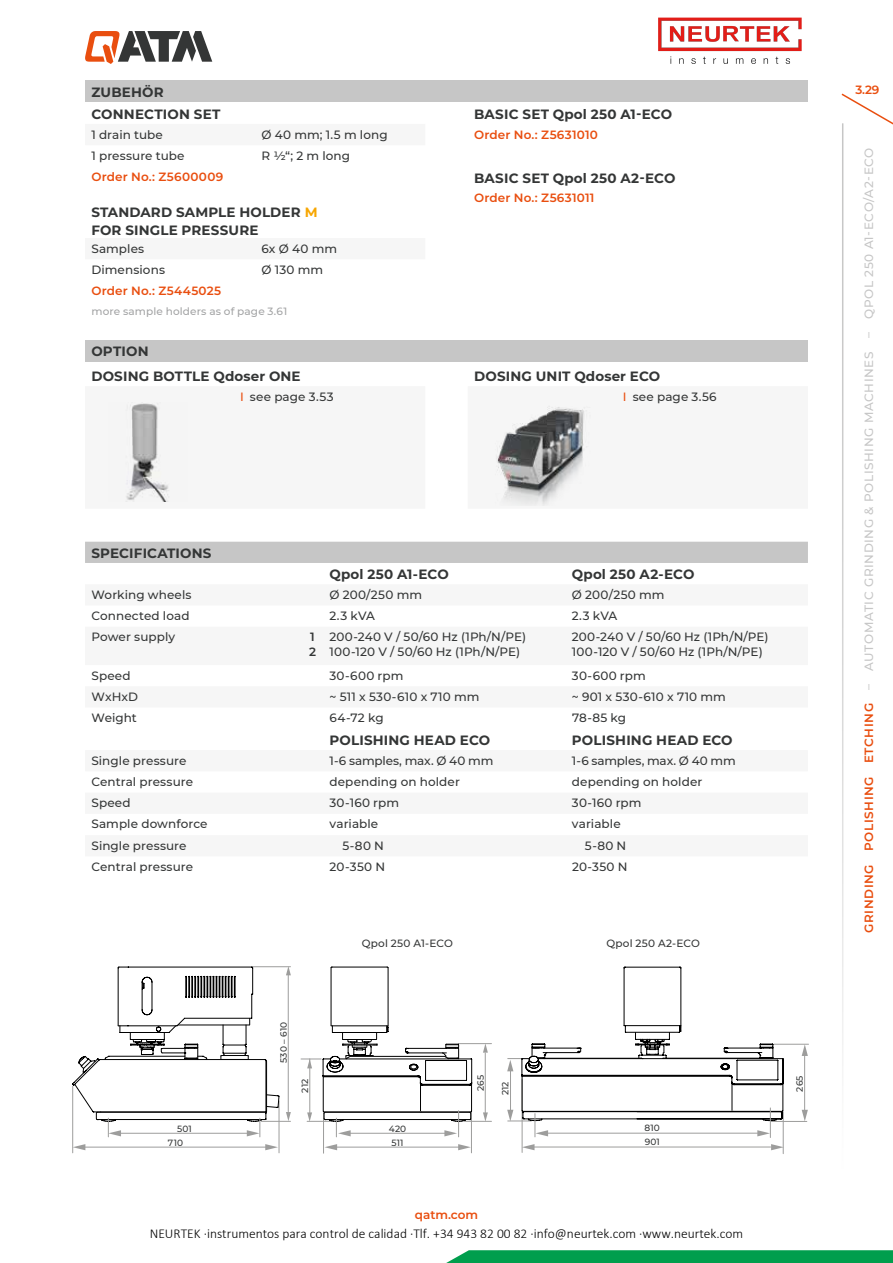
<style>
.page{position:relative;width:893px;height:1263px;background:#fff}
.page>*{position:absolute;margin:0;border:0;box-sizing:border-box;transform-origin:0 0}
.t1{font:700 13.5px/18px "Montserrat";letter-spacing:.015em;color:#343636}
.t2{font:300 13.5px "Calibri";color:#000}
.t3{font:500 12px/15px "Montserrat";letter-spacing:.01em;color:#343636}
.t4{font:500 12px "Montserrat";letter-spacing:.05em;color:#c6c6c6}
.t5{font:600 12px "Montserrat";letter-spacing:.02em;color:#e94e0f}
.t6{font:500 12px "Montserrat";letter-spacing:-.01em;color:#343636}
.t7{font:600 12px/15px "Montserrat";color:#343636}
.t8{font:500 10.5px "Montserrat";letter-spacing:.015em;color:#a3a4a5}
.t9{font:500 10.5px "Montserrat";letter-spacing:.02em;color:#343636}
.t10{font:500 9px "Montserrat";letter-spacing:.015em;color:#343636}
.s1{color:#f7a600}
.s2{color:#e94e0f}
.s3{font-weight:600;color:#e94e0f}
</style>
<div class="page">
<svg style="left:841px;top:93px;width:52px;height:39px"></svg>
<svg style="left:446px;top:1250px;width:447px;height:13px;background:#0ba254"></svg>
<hr style="left:842px;top:123px;width:1px;height:1054px;background:#fff">
<svg style="left:85px;top:31px;width:127px;height:33px"></svg>
<div style="left:85px;top:340px;width:723px;height:21px;background:#c6c6c6"></div>
<img style="left:125px;top:402px;width:45px;height:99px">
<div style="left:85px;top:542px;width:723px;height:21px;background:#c6c6c6"></div>
<img style="left:495px;top:405px;width:96px;height:101px">
<hr style="left:72px;top:1086px;width:1px;height:67px;background:#9d9d9c">
<hr style="left:279px;top:1101px;width:1px;height:52px;background:#9d9d9c">
<hr style="left:81px;top:1147px;width:189px;height:1px;background:#9d9d9c">
<svg style="left:265px;top:1144px;width:13px;height:6px"></svg>
<svg style="left:73px;top:1144px;width:12px;height:6px"></svg>
<svg style="left:72px;top:966px;width:219px;height:171px"></svg>
<hr style="left:323px;top:1113px;width:1px;height:40px;background:#9d9d9c">
<hr style="left:471px;top:1111px;width:1px;height:42px;background:#9d9d9c">
<hr style="left:333px;top:1147px;width:129px;height:1px;background:#9d9d9c">
<svg style="left:458px;top:1144px;width:13px;height:6px"></svg>
<svg style="left:324px;top:1144px;width:13px;height:6px"></svg>
<svg style="left:301px;top:966px;width:190px;height:171px"></svg>
<hr style="left:534px;top:1147px;width:237px;height:1px;background:#9d9d9c">
<svg style="left:771px;top:1144px;width:12px;height:6px"></svg>
<svg style="left:523px;top:1144px;width:11px;height:6px"></svg>
<hr style="left:783px;top:1112px;width:1px;height:42px;background:#9d9d9c">
<hr style="left:522px;top:1079px;width:1px;height:73px;background:#9d9d9c">
<hr style="left:771px;top:1121px;width:36px;height:1px;background:#9d9d9c">
<hr style="left:774px;top:1044px;width:34px;height:1px;background:#9d9d9c">
<hr style="left:804px;top:1055px;width:1px;height:57px;background:#9d9d9c">
<svg style="left:802px;top:1110px;width:6px;height:11px"></svg>
<svg style="left:802px;top:1044px;width:6px;height:12px"></svg>
<svg style="left:507px;top:966px;width:277px;height:171px"></svg>
<div style="left:85px;top:81px;width:723px;height:21px;background:#c6c6c6"></div>
<img style="left:658px;top:17px;width:144px;height:47px">
<p class="t1" style="left:91px;top:82px;width:74px">ZUBEHÖR</p>
<p class="t1" style="left:91px;top:104px;width:130px">CONNECTION SET</p>
<p class="t3" style="left:91px;top:126px;width:73px">1 drain tube</p>
<p class="t3" style="left:261px;top:126px;width:128px">Ø 40 mm; 1.5 m long</p>
<p class="t3" style="left:91px;top:148px;width:95px">1 pressure tube</p>
<p class="t3" style="left:261px;top:148px;width:90px">R ½“; 2 m long</p>
<p class="t5" style="left:91px;top:168px;width:133px">Order No.: Z5600009</p>
<p class="t1" style="left:91px;top:203px;width:228px">STANDARD SAMPLE HOLDER <span class="s1">M<br></span>FOR SINGLE PRESSURE</p>
<p class="t3" style="left:91px;top:240px;width:54px">Samples</p>
<p class="t3" style="left:261px;top:240px;width:77px">6x Ø 40 mm</p>
<p class="t3" style="left:91px;top:262px;width:75px">Dimensions</p>
<p class="t3" style="left:261px;top:262px;width:63px">Ø 130 mm</p>
<p class="t5" style="left:91px;top:282px;width:131px">Order No.: Z5445025</p>
<p class="t8" style="left:91px;top:304px;width:197px">more sample holders as of page 3.61</p>
<p class="t1" style="left:91px;top:338px;width:211px;line-height:24.8px">OPTION<br>DOSING BOTTLE Qdoser ONE</p>
<p class="t3" style="left:240px;top:388px;width:95px"><span class="s2">I</span> see page 3.53</p>
<p class="t1" style="left:474px;top:104px;width:200px">BASIC SET Qpol 250 A1-ECO</p>
<p class="t5" style="left:474px;top:126px;width:125px">Order No.: Z5631010</p>
<p class="t1" style="left:474px;top:168px;width:203px">BASIC SET Qpol 250 A2-ECO</p>
<p class="t5" style="left:474px;top:190px;width:122px">Order No.: Z5631011</p>
<p class="t1" style="left:474px;top:366px;width:188px">DOSING UNIT Qdoser ECO</p>
<p class="t3" style="left:623px;top:388px;width:95px"><span class="s2">I</span> see page 3.56</p>
<p class="t1" style="left:91px;top:543px;width:122px">SPECIFICATIONS</p>
<p class="t1" style="left:330px;top:564px;width:121px">Qpol 250 A1-ECO</p>
<p class="t1" style="left:572px;top:564px;width:124px">Qpol 250 A2-ECO</p>
<p class="t3" style="left:91px;top:587px;width:102px">Working wheels</p>
<p class="t3" style="left:330px;top:587px;width:94px">Ø 200/250 mm</p>
<p class="t3" style="left:572px;top:587px;width:94px">Ø 200/250 mm</p>
<p class="t3" style="left:91px;top:608px;width:100px">Connected load</p>
<p class="t3" style="left:330px;top:608px;width:47px">2.3 kVA</p>
<p class="t3" style="left:572px;top:608px;width:47px">2.3 kVA</p>
<p class="t3" style="left:91px;top:629px;width:85px">Power supply</p>
<p class="t7" style="left:309px;top:629px;width:8px">1<br>2</p>
<p class="t3" style="left:330px;top:629px;width:198px">200-240 V / 50/60 Hz (1Ph/N/PE)<br>100-120 V / 50/60 Hz (1Ph/N/PE)</p>
<p class="t3" style="left:572px;top:629px;width:198px">200-240 V / 50/60 Hz (1Ph/N/PE)<br>100-120 V / 50/60 Hz (1Ph/N/PE)</p>
<p class="t3" style="left:91px;top:667px;width:41px">Speed</p>
<p class="t3" style="left:330px;top:667px;width:75px">30-600 rpm</p>
<p class="t3" style="left:572px;top:667px;width:75px">30-600 rpm</p>
<p class="t3" style="left:91px;top:689px;width:48px">WxHxD</p>
<p class="t3" style="left:330px;top:689px;width:151px">~ 511 x 530-610 x 710 mm</p>
<p class="t3" style="left:572px;top:689px;width:155px">~ 901 x 530-610 x 710 mm</p>
<p class="t3" style="left:91px;top:710px;width:47px">Weight</p>
<p class="t3" style="left:330px;top:710px;width:56px">64-72 kg</p>
<p class="t3" style="left:572px;top:710px;width:56px">78-85 kg</p>
<p class="t1" style="left:330px;top:730px;width:162px">POLISHING HEAD ECO</p>
<p class="t1" style="left:572px;top:730px;width:162px">POLISHING HEAD ECO</p>
<p class="t3" style="left:91px;top:752px;width:97px">Single pressure</p>
<p class="t6" style="left:330px;top:752px;width:165px">1-6 samples, max. Ø 40 mm</p>
<p class="t6" style="left:572px;top:752px;width:165px">1-6 samples, max. Ø 40 mm</p>
<p class="t3" style="left:91px;top:774px;width:103px">Central pressure</p>
<p class="t3" style="left:330px;top:774px;width:132px">depending on holder</p>
<p class="t3" style="left:572px;top:774px;width:132px">depending on holder</p>
<p class="t3" style="left:91px;top:795px;width:41px">Speed</p>
<p class="t3" style="left:330px;top:795px;width:71px">30-160 rpm</p>
<p class="t3" style="left:572px;top:795px;width:71px">30-160 rpm</p>
<p class="t3" style="left:91px;top:816px;width:118px">Sample downforce</p>
<p class="t3" style="left:330px;top:816px;width:50px">variable</p>
<p class="t3" style="left:572px;top:816px;width:50px">variable</p>
<p class="t3" style="left:91px;top:837px;width:97px">Single pressure</p>
<p class="t3" style="left:342px;top:837px;width:43px">5-80 N</p>
<p class="t3" style="left:585px;top:837px;width:43px">5-80 N</p>
<p class="t3" style="left:91px;top:859px;width:103px">Central pressure</p>
<p class="t3" style="left:330px;top:859px;width:57px">20-350 N</p>
<p class="t3" style="left:572px;top:859px;width:57px">20-350 N</p>
<p class="t9" style="left:362px;top:936px;width:93px">Qpol 250 A1-ECO</p>
<p class="t9" style="left:606px;top:936px;width:95px">Qpol 250 A2-ECO</p>
<p class="t10" style="left:177px;top:1122px;width:16px">501</p>
<p class="t10" style="left:168px;top:1136px;width:17px">710</p>
<p class="t10" style="left:277px;top:1063px;width:43px;rotate:-90deg">530 – 610</p>
<p class="t10" style="left:299px;top:1093px;width:15px;rotate:-90deg">212</p>
<p class="t10" style="left:474px;top:1091px;width:18px;rotate:-90deg">265</p>
<p class="t10" style="left:389px;top:1122px;width:19px">420</p>
<p class="t10" style="left:391px;top:1136px;width:14px">511</p>
<p class="t10" style="left:499px;top:1095px;width:15px;rotate:-90deg">212</p>
<p class="t5" style="left:415px;top:1206px;width:65px">qatm.com</p>
<p class="t10" style="left:644px;top:1122px;width:17px">810</p>
<p class="t10" style="left:645px;top:1136px;width:17px">901</p>
<p class="t2" style="left:150px;top:1225px;width:595px">NEURTEK ·instrumentos para control de calidad ·Tlf. +34 943 82 00 82 ·info@neurtek.com ·www.neurtek.com</p>
<p class="t10" style="left:793px;top:1091px;width:18px;rotate:-90deg">265</p>
<p class="t5" style="left:855px;top:82px;width:25px">3.29</p>
<p class="t4" style="left:861px;top:933px;width:787px;rotate:-90deg"><span class="s3">GRINDING POLISHING ETCHING</span> – AUTOMATIC GRINDING &amp; POLISHING MACHINES – QPOL 250 A1-ECO/A2-ECO</p>
</div>
